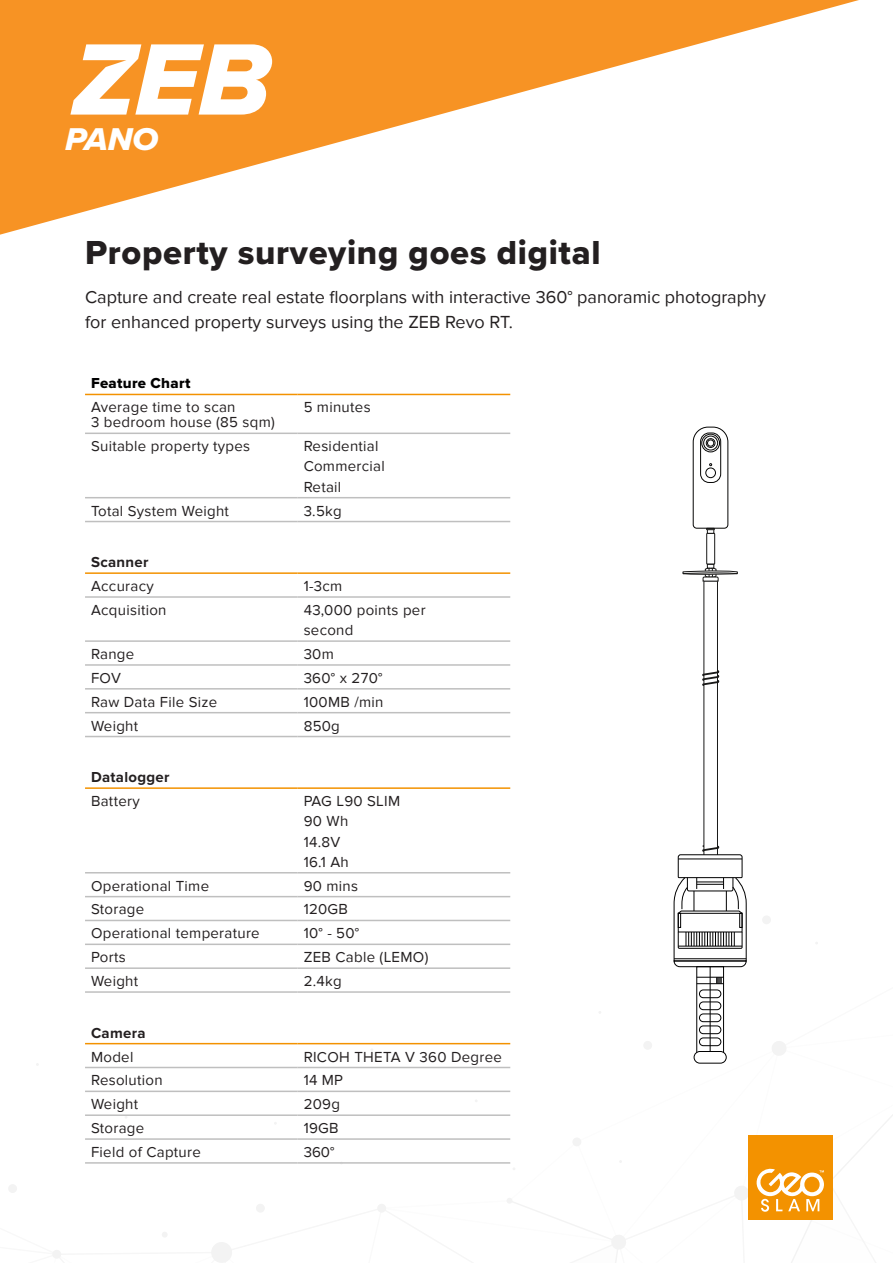
<style>
.page{position:relative;width:893px;height:1263px;background:#fff}
.page>*{position:absolute;margin:0;border:0;box-sizing:border-box;transform-origin:0 0}
.t1{font:34.5px "Proxima Nova Extrabld";letter-spacing:.02em;color:#231f20}
.t2{font:32.7px "Proxima Nova Extrabld It";color:#fff}
.Intro{font:18px/25.5px "Proxima Nova";color:#231f20}
.t3{font:15px/23.9px "Proxima Nova";letter-spacing:.02em;color:#231f20}
.t4{font:700 15px "Proxima Nova";letter-spacing:.02em;color:#231f20}
.s1{font-family:"Proxima Nova Extrabld";color:#000001}
</style>
<div class="page">
<svg style="left:0;top:0;width:859px;height:235px"></svg>
<div style="left:706px;top:533px;width:9px;height:32px;border:1px solid #191918"></div>
<div style="left:703px;top:580px;width:15px;height:278px;border:1px solid #191918"></div>
<svg style="left:702px;top:669px;width:18px;height:18px"></svg>
<svg style="left:682px;top:564px;width:56px;height:18px"></svg>
<svg style="left:692px;top:426px;width:37px;height:108px"></svg>
<div style="left:707px;top:439px;width:7px;height:8px;border:1px solid #050504;border-radius:50%"></div>
<div style="left:700px;top:433px;width:21px;height:50px;border:1px solid #050504;border-radius:9px"></div>
<hr style="left:85px;top:433px;width:213px;height:1px;background:#bfbfbf">
<hr style="left:298px;top:433px;width:212px;height:1px;background:#bfbfbf">
<hr style="left:85px;top:497px;width:213px;height:1px;background:#bfbfbf">
<hr style="left:298px;top:497px;width:212px;height:1px;background:#bfbfbf">
<hr style="left:85px;top:521px;width:213px;height:1px;background:#bfbfbf">
<hr style="left:298px;top:521px;width:212px;height:1px;background:#bfbfbf">
<hr style="left:85px;top:596px;width:213px;height:2px;background:#bfbfbf">
<hr style="left:298px;top:596px;width:212px;height:2px;background:#bfbfbf">
<hr style="left:85px;top:640px;width:213px;height:2px;background:#bfbfbf">
<hr style="left:298px;top:640px;width:212px;height:2px;background:#bfbfbf">
<hr style="left:85px;top:664px;width:213px;height:2px;background:#bfbfbf">
<hr style="left:298px;top:664px;width:212px;height:2px;background:#bfbfbf">
<hr style="left:85px;top:688px;width:213px;height:1px;background:#bfbfbf">
<hr style="left:298px;top:688px;width:212px;height:1px;background:#bfbfbf">
<hr style="left:85px;top:712px;width:213px;height:1px;background:#bfbfbf">
<hr style="left:298px;top:712px;width:212px;height:1px;background:#bfbfbf">
<hr style="left:85px;top:736px;width:213px;height:1px;background:#bfbfbf">
<hr style="left:298px;top:736px;width:212px;height:1px;background:#bfbfbf">
<hr style="left:85px;top:872px;width:213px;height:1px;background:#bfbfbf">
<hr style="left:85px;top:896px;width:213px;height:1px;background:#bfbfbf">
<hr style="left:85px;top:920px;width:213px;height:1px;background:#bfbfbf">
<hr style="left:85px;top:943px;width:213px;height:2px;background:#bfbfbf">
<hr style="left:85px;top:967px;width:213px;height:2px;background:#bfbfbf">
<hr style="left:85px;top:991px;width:213px;height:2px;background:#bfbfbf">
<hr style="left:85px;top:1067px;width:213px;height:1px;background:#bfbfbf">
<hr style="left:85px;top:1090px;width:213px;height:2px;background:#bfbfbf">
<hr style="left:85px;top:1114px;width:213px;height:2px;background:#bfbfbf">
<hr style="left:85px;top:1138px;width:213px;height:2px;background:#bfbfbf">
<hr style="left:85px;top:1162px;width:213px;height:2px;background:#bfbfbf">
<hr style="left:85px;top:394px;width:213px;height:1px;background:#f39200">
<hr style="left:298px;top:394px;width:212px;height:1px;background:#f39200">
<hr style="left:85px;top:787px;width:213px;height:2px;background:#f39200">
<hr style="left:298px;top:787px;width:212px;height:2px;background:#f39200">
<hr style="left:85px;top:1043px;width:213px;height:1px;background:#f39200">
<hr style="left:85px;top:572px;width:213px;height:2px;background:#f39200">
<hr style="left:298px;top:572px;width:212px;height:2px;background:#f39200">
<svg style="left:108px;top:845px;width:785px;height:418px"></svg>
<svg style="left:70px;top:44px;width:202px;height:71px"></svg>
<h2 class="t2" style="left:65px;top:114px;width:94px">PANO</h2>
<h1 class="t1" style="left:85px;top:227px;width:517px">Property surveying goes digital</h1>
<p class="Intro" style="left:85px;top:284px;width:682px">Capture and create real estate floorplans with interactive 360° panoramic photography for enhanced property surveys using the ZEB Revo RT.</p>
<h1 class="t3" style="left:91px;top:372px;width:146px"><span class="s1">Feature Chart<br></span>Average time to scan</h1>
<h1 class="t3" style="left:91px;top:411px;width:185px">3 bedroom house (85 sqm)</h1>
<h1 class="t3" style="left:304px;top:396px;width:68px">5 minutes</h1>
<h1 class="t3" style="left:91px;top:434px;width:161px">Suitable property types</h1>
<h1 class="t3" style="left:304px;top:434px;width:76px">Residential</h1>
<h1 class="t3" style="left:304px;top:455px;width:83px">Commercial</h1>
<h1 class="t3" style="left:304px;top:475px;width:39px">Retail</h1>
<h1 class="t3" style="left:91px;top:499px;width:139px">Total System Weight</h1>
<h1 class="t3" style="left:304px;top:499px;width:40px">3.5kg</h1>
<h1 class="t4" style="left:91px;top:551px;width:59px">Scanner</h1>
<h1 class="t3" style="left:91px;top:574px;width:64px">Accuracy</h1>
<h1 class="t3" style="left:304px;top:574px;width:40px">1-3cm</h1>
<h1 class="t3" style="left:91px;top:598px;width:77px">Acquisition</h1>
<h1 class="t3" style="left:304px;top:598px;width:123px">43,000 points per</h1>
<h1 class="t3" style="left:304px;top:618px;width:51px">second</h1>
<h1 class="t3" style="left:91px;top:642px;width:45px">Range</h1>
<h1 class="t3" style="left:304px;top:642px;width:32px">30m</h1>
<h1 class="t3" style="left:91px;top:666px;width:31px">FOV</h1>
<h1 class="t3" style="left:304px;top:666px;width:80px">360° x 270°</h1>
<h1 class="t3" style="left:91px;top:690px;width:128px">Raw Data File Size</h1>
<h1 class="t3" style="left:304px;top:690px;width:81px">100MB /min</h1>
<h1 class="t3" style="left:91px;top:714px;width:49px">Weight</h1>
<h1 class="t3" style="left:304px;top:714px;width:38px">850g</h1>
<h1 class="t4" style="left:91px;top:766px;width:80px">Datalogger</h1>
<h1 class="t3" style="left:91px;top:789px;width:50px">Battery</h1>
<h1 class="t3" style="left:304px;top:789px;width:98px">PAG L90 SLIM</h1>
<h1 class="t3" style="left:304px;top:809px;width:46px">90 Wh</h1>
<h1 class="t3" style="left:304px;top:830px;width:38px">14.8V</h1>
<h1 class="t3" style="left:304px;top:850px;width:47px">16.1 Ah</h1>
<h1 class="t3" style="left:91px;top:874px;width:120px">Operational Time</h1>
<h1 class="t3" style="left:304px;top:874px;width:56px">90 mins</h1>
<h1 class="t3" style="left:91px;top:898px;width:55px">Storage</h1>
<h1 class="t3" style="left:304px;top:898px;width:46px">120GB</h1>
<h1 class="t3" style="left:91px;top:922px;width:170px">Operational temperature</h1>
<h1 class="t3" style="left:304px;top:922px;width:57px">10° - 50°</h1>
<h1 class="t3" style="left:91px;top:945px;width:36px">Ports</h1>
<h1 class="t3" style="left:304px;top:945px;width:126px">ZEB Cable (LEMO)</h1>
<h1 class="t3" style="left:91px;top:969px;width:49px">Weight</h1>
<h1 class="t3" style="left:304px;top:969px;width:40px">2.4kg</h1>
<h1 class="t4" style="left:91px;top:1021px;width:56px">Camera</h1>
<h1 class="t3" style="left:91px;top:1045px;width:44px">Model</h1>
<h1 class="t3" style="left:304px;top:1045px;width:200px">RICOH THETA V 360 Degree</h1>
<h1 class="t3" style="left:91px;top:1069px;width:73px">Resolution</h1>
<h1 class="t3" style="left:304px;top:1069px;width:41px">14 MP</h1>
<h1 class="t3" style="left:91px;top:1092px;width:49px">Weight</h1>
<h1 class="t3" style="left:304px;top:1092px;width:38px">209g</h1>
<p class="t3" style="left:91px;top:1116px;width:55px">Storage</p>
<p class="t3" style="left:304px;top:1116px;width:36px">19GB</p>
<p class="t3" style="left:91px;top:1140px;width:111px">Field of Capture</p>
<p class="t3" style="left:304px;top:1140px;width:32px">360°</p>
</div>
